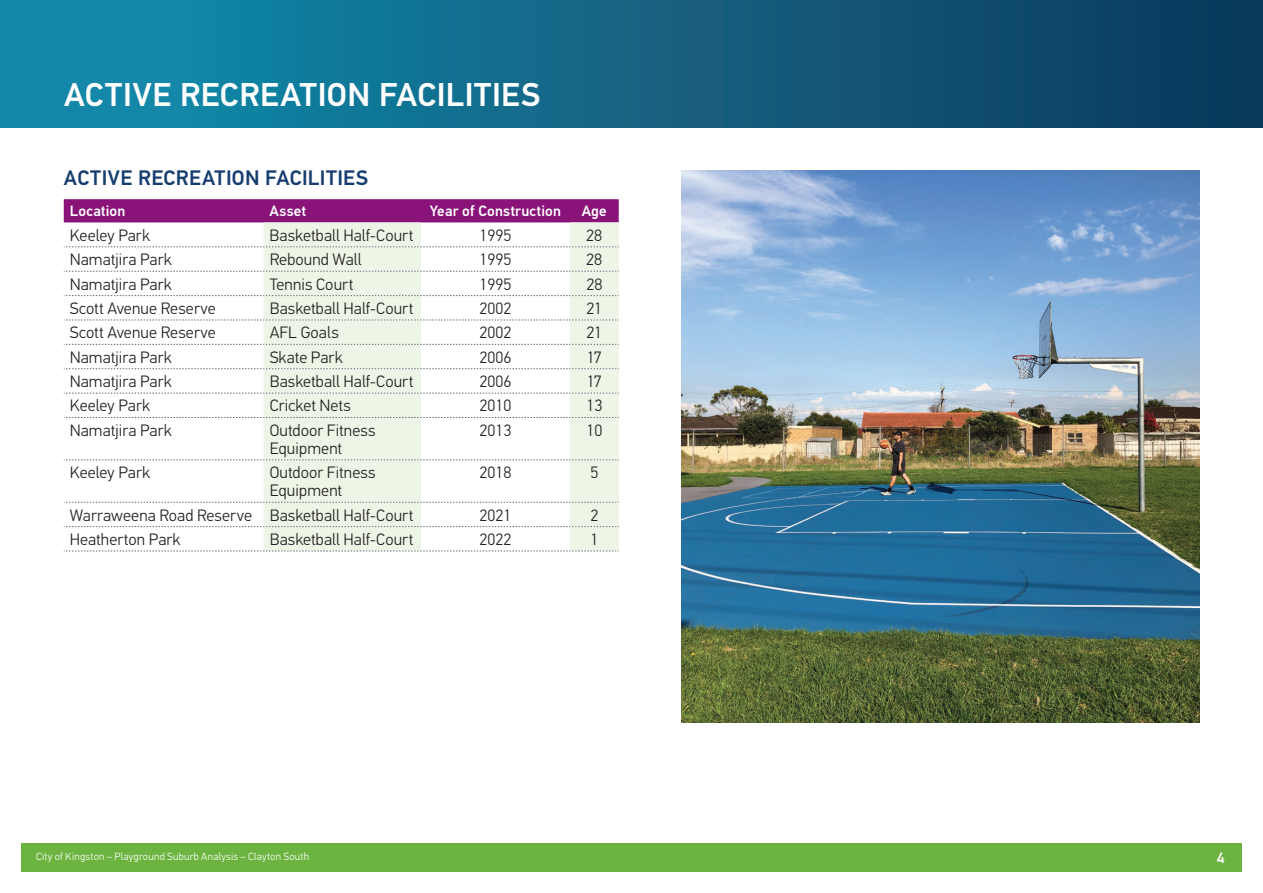
<style>
.page{position:relative;width:1263px;height:893px;background:#fff}
.page>*{position:absolute;margin:0;border:0;box-sizing:border-box;transform-origin:0 0}
.t1{font:500 33px "PF Din Text Pro";letter-spacing:.015em;color:#fff}
.t2{font:500 21px "PF Din Text Pro";letter-spacing:.015em;color:#163d6f}
.t3{font:300 16.5px/18px "PF Din Text Pro";letter-spacing:.005em;color:#231f20}
.t4{font:500 15px "PF Din Text Pro";letter-spacing:.01em;color:#fff}
.t5{font:300 10.5px "PF Din Text Pro";letter-spacing:.025em;color:#fff}
</style>
<div class="page">
<div style="left:0;top:0;width:1263px;height:128px;background:linear-gradient(to right,#168fb0,#0e3859)"></div>
<div style="left:64px;top:199px;width:555px;height:23px;background:#8a1379"></div>
<svg style="left:264px;top:222px;width:355px;height:329px;fill:#edf5e6"></svg>
<svg style="left:64px;top:247px;width:555px;height:1px"></svg>
<svg style="left:64px;top:271px;width:555px;height:1px"></svg>
<svg style="left:64px;top:295px;width:555px;height:1px"></svg>
<svg style="left:64px;top:320px;width:555px;height:1px"></svg>
<svg style="left:64px;top:344px;width:555px;height:1px"></svg>
<svg style="left:64px;top:368px;width:555px;height:1px"></svg>
<svg style="left:64px;top:393px;width:555px;height:1px"></svg>
<svg style="left:64px;top:417px;width:555px;height:1px"></svg>
<svg style="left:64px;top:460px;width:555px;height:1px"></svg>
<svg style="left:64px;top:502px;width:555px;height:1px"></svg>
<svg style="left:64px;top:526px;width:555px;height:1px"></svg>
<svg style="left:64px;top:551px;width:555px;height:1px"></svg>
<img style="left:682px;top:170px;width:517px;height:553px">
<div style="left:21px;top:843px;width:1221px;height:29px;background:#6cb43f"></div>
<h1 class="t1" style="left:64px;top:75px;width:477px">ACTIVE RECREATION FACILITIES</h1>
<p class="t2" style="left:64px;top:165px;width:306px">ACTIVE RECREATION FACILITIES</p>
<p class="t4" style="left:70px;top:202px;width:57px">Location</p>
<p class="t4" style="left:270px;top:202px;width:38px">Asset</p>
<p class="t4" style="left:430px;top:202px;width:133px">Year of Construction</p>
<p class="t4" style="left:582px;top:202px;width:27px">Age</p>
<p class="t3" style="left:70px;top:226px;width:82px">Keeley Park</p>
<p class="t3" style="left:270px;top:226px;width:145px">Basketball Half-Court</p>
<p class="t3" style="left:479px;top:226px;width:33px">1995</p>
<p class="t3" style="left:586px;top:226px;width:17px">28</p>
<p class="t3" style="left:70px;top:251px;width:104px">Namatjira Park</p>
<p class="t3" style="left:270px;top:251px;width:93px">Rebound Wall</p>
<p class="t3" style="left:479px;top:251px;width:33px">1995</p>
<p class="t3" style="left:586px;top:251px;width:17px">28</p>
<p class="t3" style="left:70px;top:275px;width:104px">Namatjira Park</p>
<p class="t3" style="left:270px;top:275px;width:85px">Tennis Court</p>
<p class="t3" style="left:479px;top:275px;width:33px">1995</p>
<p class="t3" style="left:586px;top:275px;width:17px">28</p>
<p class="t3" style="left:70px;top:300px;width:147px">Scott Avenue Reserve</p>
<p class="t3" style="left:270px;top:300px;width:145px">Basketball Half-Court</p>
<p class="t3" style="left:479px;top:300px;width:33px">2002</p>
<p class="t3" style="left:587px;top:300px;width:17px">21</p>
<p class="t3" style="left:70px;top:324px;width:147px">Scott Avenue Reserve</p>
<p class="t3" style="left:270px;top:324px;width:71px">AFL Goals</p>
<p class="t3" style="left:479px;top:324px;width:33px">2002</p>
<p class="t3" style="left:587px;top:324px;width:17px">21</p>
<p class="t3" style="left:70px;top:348px;width:104px">Namatjira Park</p>
<p class="t3" style="left:270px;top:348px;width:75px">Skate Park</p>
<p class="t3" style="left:479px;top:348px;width:33px">2006</p>
<p class="t3" style="left:587px;top:348px;width:16px">17</p>
<p class="t3" style="left:70px;top:373px;width:104px">Namatjira Park</p>
<p class="t3" style="left:270px;top:373px;width:145px">Basketball Half-Court</p>
<p class="t3" style="left:479px;top:373px;width:33px">2006</p>
<p class="t3" style="left:587px;top:373px;width:16px">17</p>
<p class="t3" style="left:70px;top:397px;width:82px">Keeley Park</p>
<p class="t3" style="left:270px;top:397px;width:83px">Cricket Nets</p>
<p class="t3" style="left:479px;top:397px;width:33px">2010</p>
<p class="t3" style="left:586px;top:397px;width:17px">13</p>
<p class="t3" style="left:70px;top:421px;width:104px">Namatjira Park</p>
<p class="t3" style="left:270px;top:421px;width:107px">Outdoor Fitness<br>Equipment</p>
<p class="t3" style="left:479px;top:421px;width:33px">2013</p>
<p class="t3" style="left:586px;top:421px;width:17px">10</p>
<p class="t3" style="left:70px;top:464px;width:82px">Keeley Park</p>
<p class="t3" style="left:270px;top:464px;width:107px">Outdoor Fitness<br>Equipment</p>
<p class="t3" style="left:479px;top:464px;width:33px">2018</p>
<p class="t3" style="left:590px;top:464px;width:9px">5</p>
<p class="t3" style="left:70px;top:506px;width:345px">Warraweena Road Reserve Basketball Half-Court</p>
<p class="t3" style="left:479px;top:506px;width:33px">2021</p>
<p class="t3" style="left:590px;top:506px;width:9px">2</p>
<p class="t3" style="left:70px;top:530px;width:112px">Heatherton Park</p>
<p class="t3" style="left:270px;top:530px;width:145px">Basketball Half-Court</p>
<p class="t3" style="left:479px;top:530px;width:33px">2022</p>
<p class="t3" style="left:590px;top:530px;width:9px">1</p>
<p class="t5" style="left:36px;top:850px;width:274px">City of Kingston – Playground Suburb Analysis – Clayton South</p>
<p class="t4" style="left:1217px;top:849px;width:9px">4</p>
</div>
